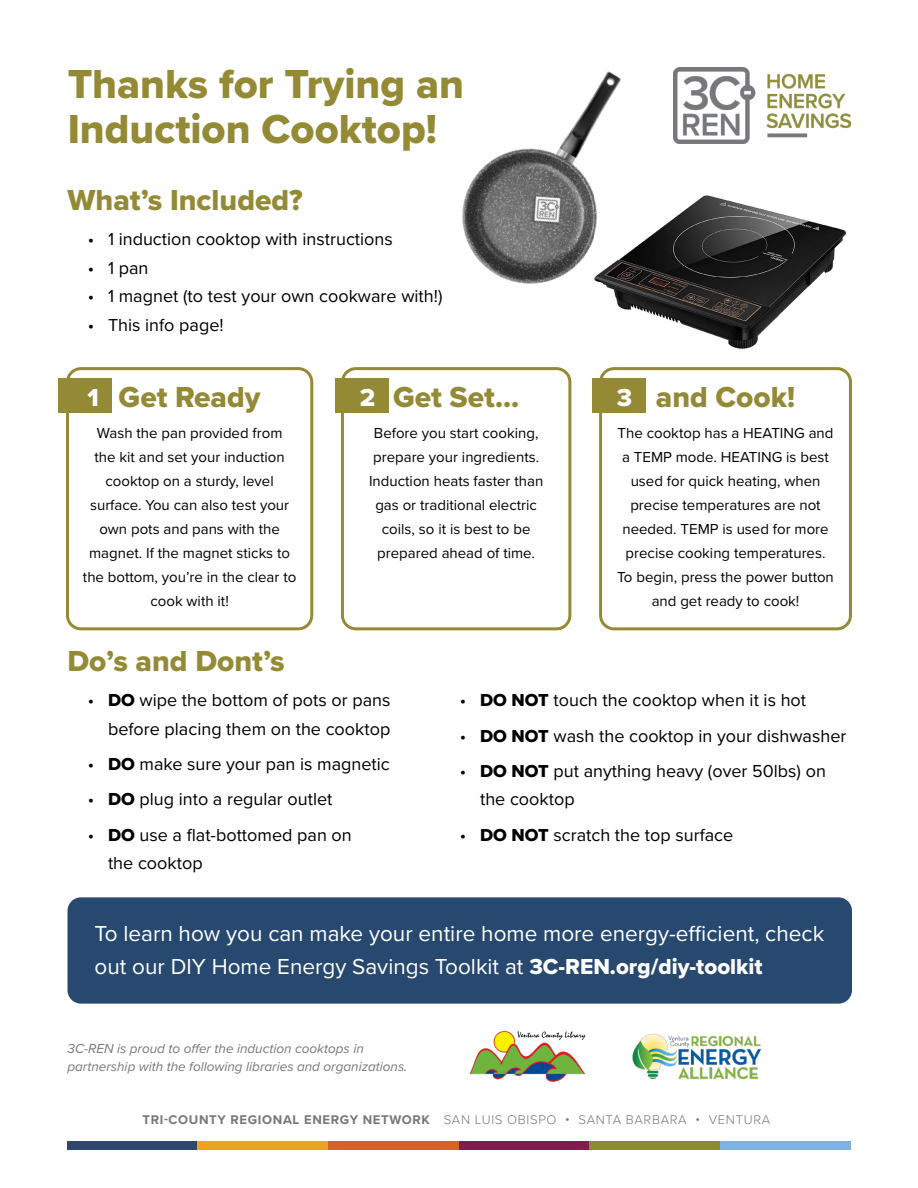
<style>
.page{position:relative;width:918px;height:1188px;background:#fff}
.page>*{position:absolute;margin:0;border:0;box-sizing:border-box;transform-origin:0 0}
.t1{font:42px/45px "Proxima Nova Extrabld";color:#948a36}
.t2{font:30px "Proxima Nova Extrabld";color:#948a36}
.t3{font:25.5px "Proxima Nova Extrabld";color:#fff}
.Body{font:22.5px/33px "Proxima Nova";color:#fff}
.t4{font:18px/28.5px "Proxima Nova";color:#000}
.Body-2{font:15px/24px "Proxima Nova";color:#000;text-align:center}
.Body-3{font:italic 13.5px/18px "Proxima Nova";color:#77777a}
.t5{font:300 13.05px "Proxima Nova";letter-spacing:.05em;color:#77777a}
.s1{font-family:"Proxima Nova Extrabld"}
.s2{font-weight:700}
</style>
<div class="page">
<div style="left:66px;top:367px;width:247px;height:263px;border:3px solid #948a36;border-radius:14px"></div>
<div style="left:341px;top:367px;width:230px;height:263px;border:3px solid #948a36;border-radius:14px"></div>
<div style="left:599px;top:367px;width:253px;height:263px;border:3px solid #948a36;border-radius:14px"></div>
<div style="left:58px;top:379px;width:54px;height:34px;background:#948a36"></div>
<div style="left:335px;top:379px;width:54px;height:34px;background:#948a36"></div>
<div style="left:592px;top:379px;width:54px;height:34px;background:#948a36"></div>
<div style="left:68px;top:897px;width:784px;height:107px;background:#27486f;border-radius:14px"></div>
<img style="left:693px;top:68px;width:157px;height:75px">
<img style="left:462px;top:67px;width:231px;height:217px">
<img style="left:594px;top:196px;width:252px;height:153px">
<div style="left:67px;top:1141px;width:130px;height:8px;background:#30466d"></div>
<div style="left:328px;top:1141px;width:131px;height:8px;background:#dc5f26"></div>
<div style="left:197px;top:1141px;width:131px;height:8px;background:#eea31f"></div>
<div style="left:459px;top:1141px;width:130px;height:8px;background:#811c53"></div>
<div style="left:589px;top:1141px;width:131px;height:8px;background:#8c8b34"></div>
<div style="left:720px;top:1141px;width:131px;height:8px;background:#7fb2df"></div>
<img style="left:470px;top:1031px;width:115px;height:51px">
<img style="left:632px;top:1033px;width:130px;height:47px">
<h1 class="t1" style="left:68px;top:61px;width:398px">Thanks for Trying an<br>Induction Cooktop!</h1>
<h2 class="t2" style="left:68px;top:178px;width:237px">What’s Included?</h2>
<p class="t4" style="left:88px;top:224px;width:307px">• 1 induction cooktop with instructions</p>
<p class="t4" style="left:88px;top:253px;width:62px">• 1 pan</p>
<p class="t4" style="left:88px;top:281px;width:356px">• 1 magnet (to test your own cookware with!)</p>
<p class="t4" style="left:88px;top:310px;width:137px">• This info page!</p>
<h2 class="t2" style="left:119px;top:375px;width:143px">Get Ready</h2>
<p class="Body-2" style="left:83px;top:420px;width:215px">Wash the pan provided from<br>the kit and set your induction cooktop on a sturdy, level surface. You can also test your own pots and pans with the magnet. If the magnet sticks to the bottom, you’re in the clear to cook with it!</p>
<h2 class="t2" style="left:393px;top:375px;width:128px">Get Set...</h2>
<p class="Body-2" style="left:369px;top:420px;width:176px">Before you start cooking, prepare your ingredients.<br>Induction heats faster than gas or traditional electric coils, so it is best to be prepared ahead of time.</p>
<h2 class="t2" style="left:656px;top:375px;width:141px">and Cook!</h2>
<p class="Body-2" style="left:617px;top:420px;width:218px">The cooktop has a HEATING and a TEMP mode. HEATING is best used for quick heating, when precise temperatures are not needed. TEMP is used for more precise cooking temperatures.<br>To begin, press the power button and get ready to cook!</p>
<h2 class="t3" style="left:88px;top:378px;width:13px">1</h2>
<h2 class="t3" style="left:360px;top:378px;width:17px">2</h2>
<h2 class="t3" style="left:617px;top:378px;width:17px">3</h2>
<h2 class="t2" style="left:68px;top:639px;width:219px">Do’s and Dont’s</h2>
<p class="t4" style="left:88px;top:685px;width:304px;text-align:right">• <span class="s1">DO</span> wipe the bottom of pots or pans before placing them on the cooktop</p>
<p class="t4" style="left:88px;top:749px;width:304px">• <span class="s1">DO</span> make sure your pan is magnetic</p>
<p class="t4" style="left:88px;top:784px;width:246px">• <span class="s1">DO</span> plug into a regular outlet</p>
<p class="t4" style="left:108px;top:820px;width:245px;text-indent:-20px">• <span class="s1">DO</span> use a flat-bottomed pan on the cooktop</p>
<p class="t4" style="left:460px;top:685px;width:348px">• <span class="s1">DO NOT</span> touch the cooktop when it is hot</p>
<p class="t4" style="left:460px;top:721px;width:388px">• <span class="s1">DO NOT</span> wash the cooktop in your dishwasher</p>
<p class="t4" style="left:480px;top:756px;width:347px;text-indent:-20px">• <span class="s1">DO NOT</span> put anything heavy (over 50lbs) on the cooktop</p>
<p class="t4" style="left:460px;top:820px;width:275px">• <span class="s1">DO NOT</span> scratch the top surface</p>
<p class="Body" style="left:94px;top:916px;width:731px">To learn how you can make your entire home more energy-efficient, check out our DIY Home Energy Savings Toolkit at <span class="s1">3C-REN.org/diy-toolkit</span></p>
<p class="Body-3" style="left:68px;top:1039px;width:341px">3C-REN is proud to offer the induction cooktops in partnership with the following libraries and organizations.</p>
<p class="t5" style="left:142px;top:1110px;width:629px"><span class="s2">TRI-COUNTY REGIONAL ENERGY NETWORK</span> SAN LUIS OBISPO • SANTA BARBARA • VENTURA</p>
</div>
